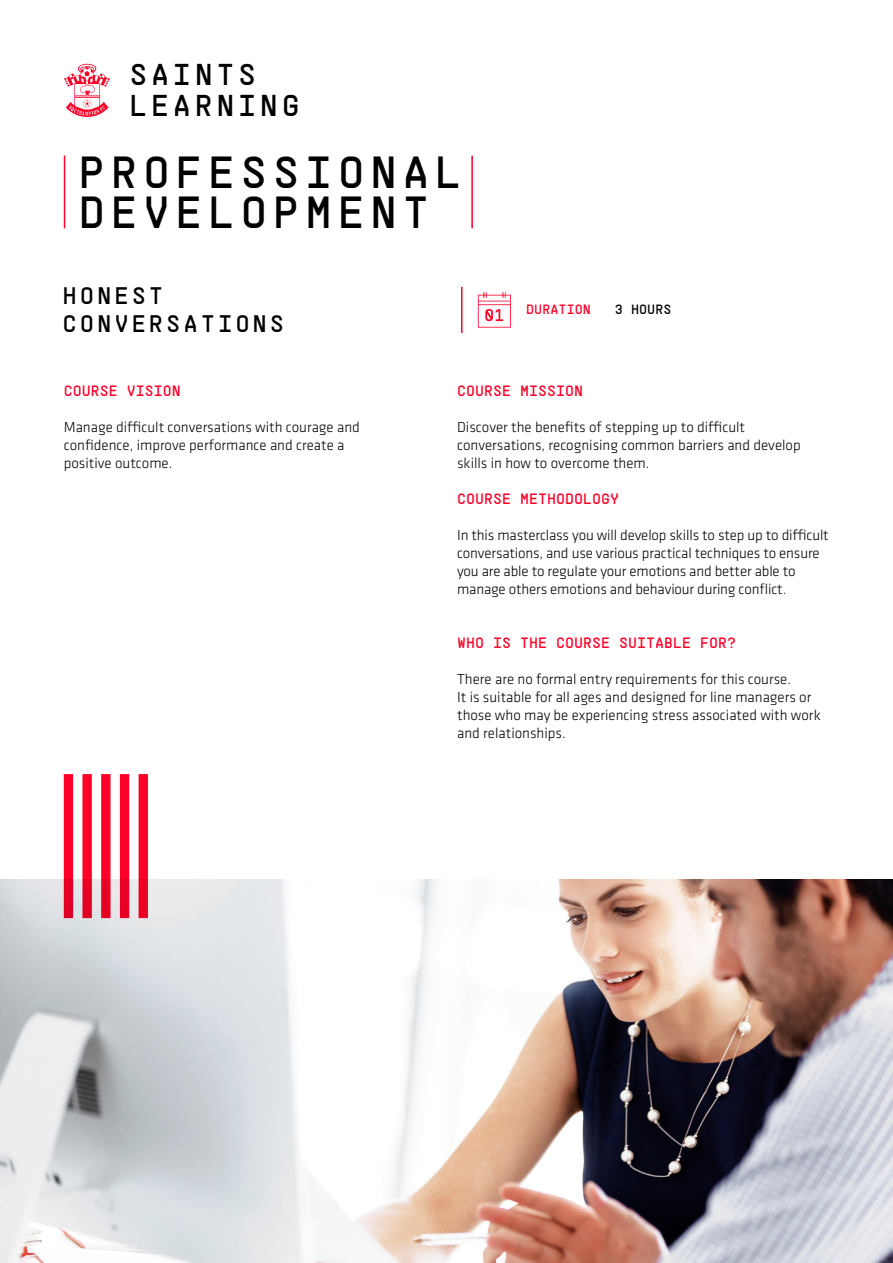
<style>
.page{position:relative;width:893px;height:1263px;background:#fff}
.page>*{position:absolute;margin:0;border:0;box-sizing:border-box;transform-origin:0 0}
.TITLE_1{font:45px "Supply";letter-spacing:.12em;color:#000}
.t1{font:30.15px "Supply";letter-spacing:.12em;color:#000}
.TITLE_2{font:24px/28.5px "Supply";letter-spacing:.12em;color:#000}
.BODY_TEXT{font:300 15px/18px "Klavika Basic";color:#000}
.Paragraph_Style_1{font:15px "Supply";color:#ff0028}
.t2{font:13.5px "Supply";color:#ff0028}
.t3{font:13.5px "Supply";color:#000}
</style>
<div class="page">
<img style="left:1px;top:879px;width:892px;height:384px">
<hr style="left:461px;top:287px;width:1px;height:46px;background:#ff0028">
<svg style="left:64px;top:64px;width:46px;height:53px"></svg>
<svg style="left:478px;top:292px;width:33px;height:36px"></svg>
<svg style="left:139px;top:774px;width:9px;height:144px"></svg>
<svg style="left:120px;top:774px;width:9px;height:144px"></svg>
<svg style="left:101px;top:774px;width:10px;height:144px"></svg>
<svg style="left:82px;top:774px;width:10px;height:144px"></svg>
<svg style="left:64px;top:774px;width:9px;height:144px"></svg>
<hr style="left:64px;top:156px;width:1px;height:72px;background:#ff0028">
<hr style="left:471px;top:156px;width:2px;height:72px;background:#ff0028">
<p class="t1" style="left:129px;top:54px;width:128px">SAINTS</p>
<p class="t1" style="left:129px;top:85px;width:172px">LEARNING</p>
<p class="TITLE_1" style="left:78px;top:141px;width:385px">PROFESSIONAL</p>
<p class="TITLE_1" style="left:78px;top:181px;width:352px">DEVELOPMENT</p>
<p class="TITLE_2" style="left:63px;top:281px;width:223px">HONEST<br>CONVERSATIONS</p>
<p class="t2" style="left:526px;top:300px;width:66px">DURATION</p>
<p class="t3" style="left:615px;top:300px;width:58px">3 HOURS</p>
<p class="Paragraph_Style_1" style="left:64px;top:380px;width:118px">COURSE VISION</p>
<p class="BODY_TEXT" style="left:64px;top:418px;width:298px">Manage difficult conversations with courage and</p>
<p class="BODY_TEXT" style="left:64px;top:436px;width:282px">confidence, improve performance and create a</p>
<p class="BODY_TEXT" style="left:64px;top:454px;width:110px">positive outcome.</p>
<p class="Paragraph_Style_1" style="left:457px;top:380px;width:127px">COURSE MISSION</p>
<p class="BODY_TEXT" style="left:457px;top:418px;width:345px">Discover the benefits of stepping up to difficult conversations, recognising common barriers and develop skills in how to overcome them.</p>
<p class="Paragraph_Style_1" style="left:457px;top:488px;width:164px">COURSE METHODOLOGY</p>
<p class="BODY_TEXT" style="left:457px;top:526px;width:373px">In this masterclass you will develop skills to step up to difficult conversations, and use various practical techniques to ensure you are able to regulate your emotions and better able to manage others emotions and behaviour during conflict.</p>
<p class="Paragraph_Style_1" style="left:457px;top:632px;width:281px">WHO IS THE COURSE SUITABLE FOR?</p>
<p class="BODY_TEXT" style="left:457px;top:670px;width:336px">There are no formal entry requirements for this course.</p>
<p class="BODY_TEXT" style="left:457px;top:688px;width:365px">It is suitable for all ages and designed for line managers or those who may be experiencing stress associated with work and relationships.</p>
</div>
